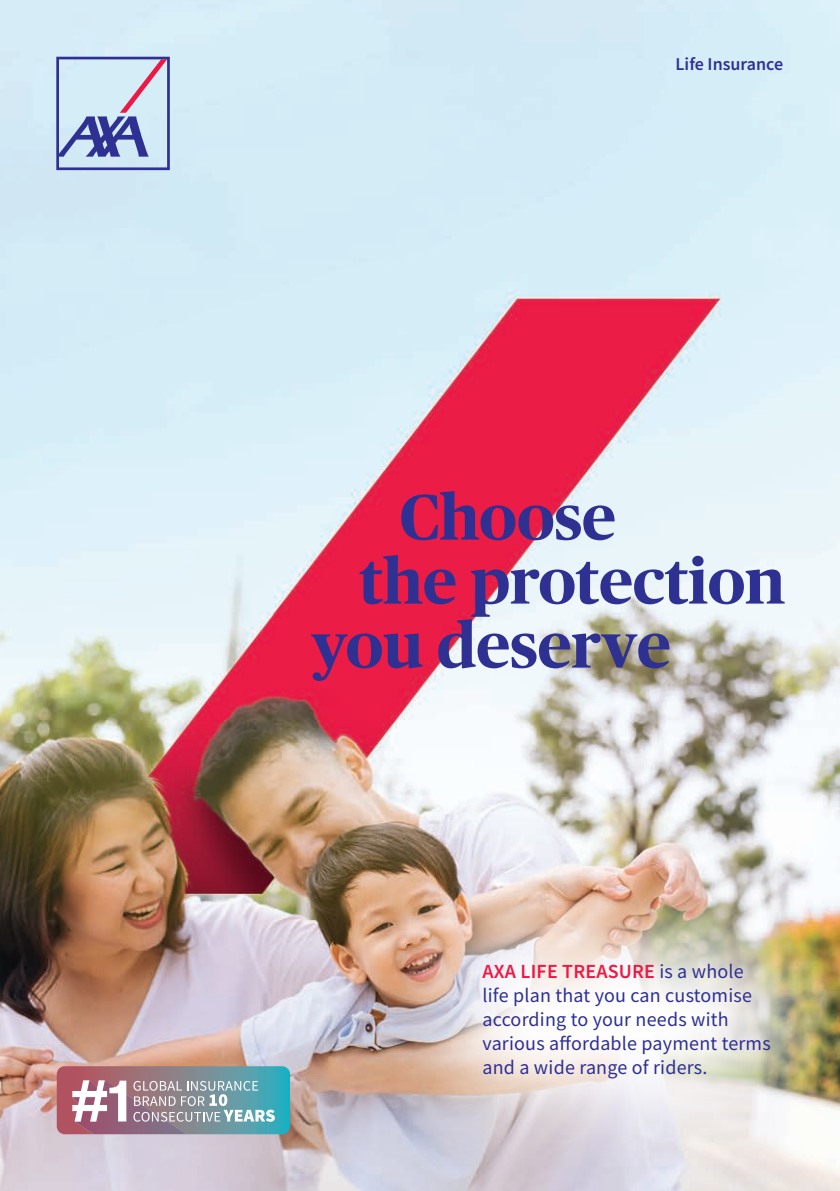
<style>
.page{position:relative;width:840px;height:1191px;background:#fff}
.page>*{position:absolute;margin:0;border:0;box-sizing:border-box;transform-origin:0 0}
.t1{font:700 64px "Publico Headline";color:#2e3092}
.t2{font:20px/24px "Source Sans Pro";letter-spacing:.01em;color:#2e3092}
.t3{font:600 18px "Source Sans Pro";color:#2e3092}
.s1{font-weight:600;color:#ed1845}
</style>
<div class="page">
<img style="left:0;top:0;width:839px;height:1191px">
<svg style="left:56px;top:57px;width:114px;height:113px;background:#b0bddc"></svg>
<img style="left:379px;top:860px;width:460px;height:319px">
<svg style="left:57px;top:1066px;width:233px;height:68px;background:#91949e"></svg>
<p class="t3" style="left:675px;top:52px;width:109px">Life Insurance</p>
<p class="t1" style="left:399px;top:471px;width:218px">Choose</p>
<p class="t1" style="left:359px;top:535px;width:427px">the protection</p>
<p class="t1" style="left:311px;top:599px;width:360px">you deserve</p>
<p class="t2" style="left:482px;top:959px;width:289px"><span class="s1">AXA LIFE TREASURE</span> is a whole life plan that you can customise according to your needs with various affordable payment terms and a wide range of riders.</p>
</div>
